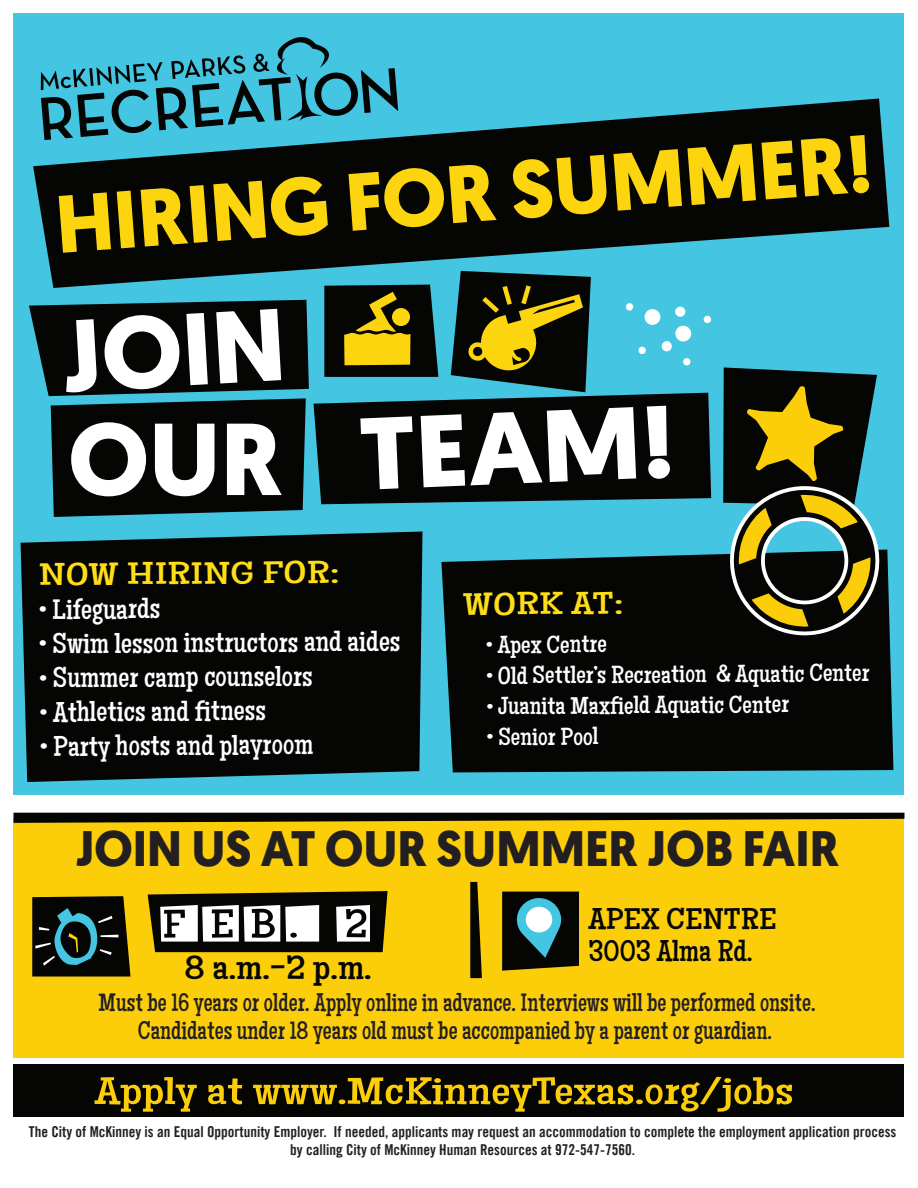
<style>
.page{position:relative;width:918px;height:1188px;background:#fff}
.page>*{position:absolute;margin:0;border:0;box-sizing:border-box;transform-origin:0 0}
.t1{font:700 102px "Geomanist";color:#fff}
.t2{font:700 102px "Geomanist";color:#fff;scale:1.07 1}
.t3{font:700 81.15px "Geomanist";color:#fcd50e}
.t4{font:700 48.6px "Geomanist";color:#231f20}
.t5{font:40.5px "Maiden Orange";color:#050504;scale:1.28 1}
.t6{font:38.25px "Maiden Orange";color:#fcce0a;scale:1.43 1}
.t7{font:33.6px "Maiden Orange";color:#050504;scale:1.28 1}
.t8{font:31.5px "Maiden Orange";letter-spacing:-.005em;color:#ffdd17;scale:1.5 1}
.t9{font:30px/31.5px "Maiden Orange";color:#050504;scale:1.25 1}
.t10{font:28.5px "Maiden Orange";letter-spacing:-.01em;color:#fff;scale:1.1 1}
.t11{font:25.5px/28.5px "Maiden Orange";color:#231f20;text-align:center}
.t12{font:24.6px "Maiden Orange";letter-spacing:-.01em;color:#fff;scale:1.1 1}
.t13{font:15px/18px "Trade Gothic LT Std Bd Cn 20";color:#231f20;text-align:center}
</style>
<div class="page">
<div style="left:14px;top:818px;width:890px;height:240px;background:#fcce0a"></div>
<div style="left:14px;top:1064px;width:890px;height:53px;background:#050504"></div>
<div style="left:14px;top:14px;width:890px;height:781px;background:#44c5e1"></div>
<svg style="left:29px;top:300px;width:280px;height:217px;background:#0d1f22"></svg>
<div style="left:21px;top:532px;width:402px;height:250px;background:#050504"></div>
<svg style="left:314px;top:393px;width:397px;height:111px;background:#0a1416"></svg>
<div style="left:441px;top:550px;width:452px;height:222px;background:#050504"></div>
<svg style="left:33px;top:99px;width:856px;height:189px;fill:#050504"></svg>
<svg style="left:324px;top:285px;width:114px;height:92px;background:#48420f"></svg>
<div style="left:392px;top:308px;width:18px;height:18px;background:#fcd50e;border-radius:50%"></div>
<div style="left:644px;top:309px;width:17px;height:16px;background:#fff;border-radius:50%"></div>
<div style="left:675px;top:325px;width:17px;height:17px;background:#fff;border-radius:50%"></div>
<div style="left:661px;top:341px;width:11px;height:11px;background:#fff;border-radius:50%"></div>
<div style="left:675px;top:306px;width:11px;height:11px;background:#fff;border-radius:50%"></div>
<div style="left:638px;top:347px;width:8px;height:7px;background:#fff;border-radius:50%"></div>
<div style="left:703px;top:316px;width:8px;height:7px;background:#fff;border-radius:50%"></div>
<div style="left:626px;top:303px;width:7px;height:8px;background:#fff;border-radius:50%"></div>
<div style="left:683px;top:358px;width:8px;height:8px;background:#fff;border-radius:50%"></div>
<svg style="left:451px;top:271px;width:140px;height:121px;background:#404a24"></svg>
<svg style="left:14px;top:813px;width:890px;height:10px"></svg>
<svg style="left:470px;top:882px;width:12px;height:96px"></svg>
<svg style="left:502px;top:892px;width:77px;height:79px;background:#304845"></svg>
<svg style="left:32px;top:896px;width:98px;height:81px;background:#1f2c24"></svg>
<svg style="left:148px;top:891px;width:240px;height:61px;background:#7d7b70"></svg>
<svg style="left:41px;top:37px;width:357px;height:103px"></svg>
<svg style="left:723px;top:367px;width:161px;height:274px;background:#465134"></svg>
<h2 class="t3" style="left:52px;top:169px;width:820px;rotate:-4deg">HIRING FOR SUMMER!</h2>
<h1 class="t1" style="left:59px;top:288px;width:225px;rotate:-3deg">JOIN</h1>
<h1 class="t1" style="left:68px;top:391px;width:215px">OUR</h1>
<h1 class="t2" style="left:358px;top:386px;width:296px;rotate:-2deg">TEAM!</h1>
<h3 class="t8" style="left:39px;top:555px;width:202px">NOW HIRING FOR:</h3>
<h3 class="t10" style="left:39px;top:593px;width:112px">• Lifeguards</h3>
<h3 class="t10" style="left:39px;top:626px;width:330px">• Swim lesson instructors and aides</h3>
<h3 class="t10" style="left:40px;top:661px;width:250px">• Summer camp counselors</h3>
<h3 class="t10" style="left:40px;top:695px;width:207px">• Athletics and fitness</h3>
<h3 class="t10" style="left:40px;top:729px;width:250px">• Party hosts and playroom</h3>
<h3 class="t8" style="left:463px;top:586px;width:109px">WORK AT:</h3>
<h3 class="t12" style="left:486px;top:630px;width:111px">• Apex Centre</h3>
<h3 class="t12" style="left:487px;top:660px;width:350px">• Old Settler’s Recreation &amp; Aquatic Center</h3>
<h3 class="t12" style="left:487px;top:691px;width:277px">• Juanita Maxfield Aquatic Center</h3>
<h3 class="t12" style="left:487px;top:723px;width:103px">• Senior Pool</h3>
<h3 class="t4" style="left:76px;top:817px;width:765px">JOIN US AT OUR SUMMER JOB FAIR</h3>
<h3 class="t5" style="left:162px;top:901px;width:162px">FEB. 2</h3>
<h3 class="t7" style="left:185px;top:948px;width:148px">8 a.m.-2 p.m.</h3>
<h3 class="t9" style="left:588px;top:905px;width:152px">APEX CENTRE<br>3003 Alma Rd.</h3>
<h3 class="t11" style="left:99px;top:989px;width:718px">Must be 16 years or older. Apply online in advance. Interviews will be performed onsite.<br>Candidates under 18 years old must be accompanied by a parent or guardian.</h3>
<h3 class="t6" style="left:95px;top:1069px;width:490px">Apply at www.McKinneyTexas.org/jobs</h3>
<p class="t13" style="left:29px;top:1123px;width:869px">The City of McKinney is an Equal Opportunity Employer. If needed, applicants may request an accommodation to complete the employment application process by calling City of McKinney Human Resources at 972-547-7560.</p>
</div>
